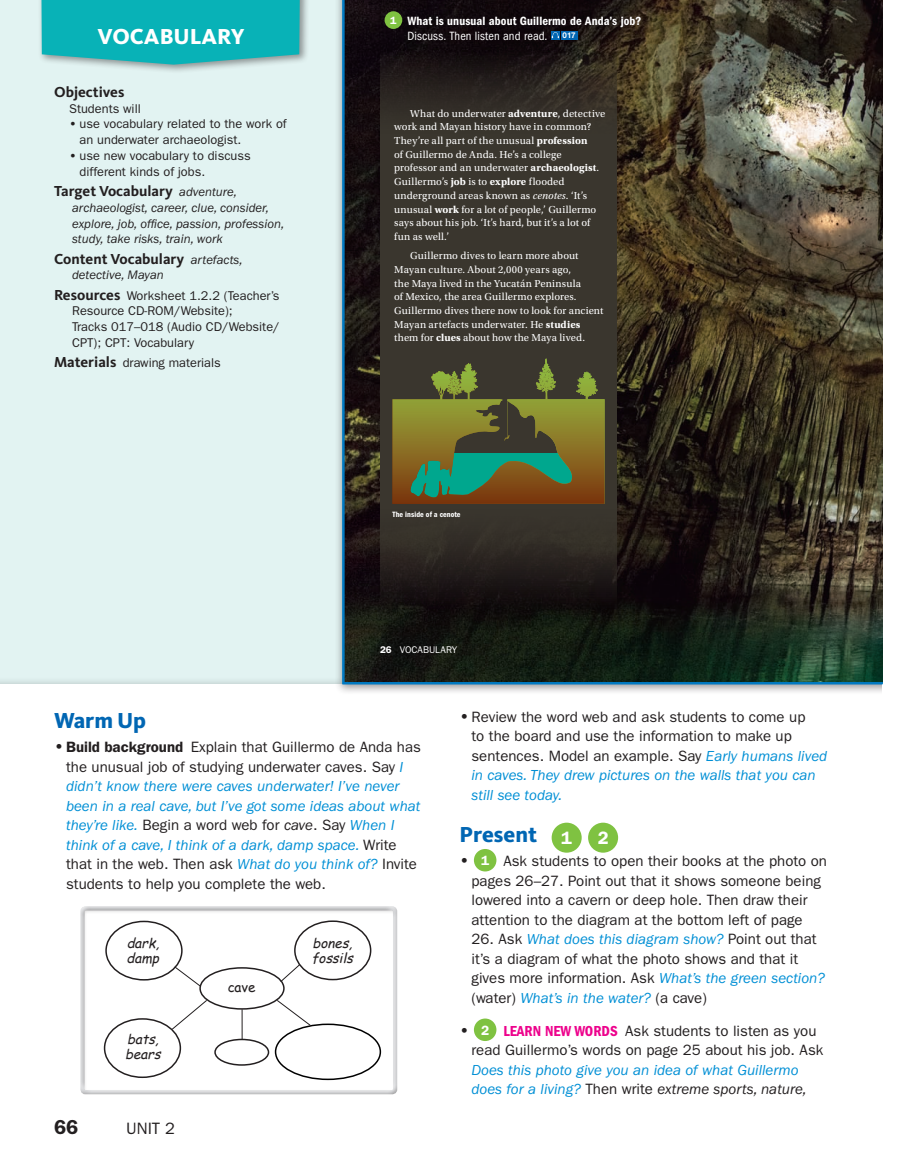
<style>
.page{position:relative;width:919px;height:1175px;background:#fff}
.page>*{position:absolute;margin:0;border:0;box-sizing:border-box;transform-origin:0 0}
.t1{font:800 22.5px "Kievit OT";color:#0166b3}
.t2{font:800 22.5px "Kievit OT";color:#fff}
.t3{font:600 20.25px "ITC Franklin Gothic Std";color:#231f20}
.t4{font:600 18px "ITC Franklin Gothic Std";color:#fff}
.t5{font:16.5px "ITC Franklin Gothic Std";color:#231f20}
.t6{font:15px/19.5px "ITC Franklin Gothic Std";color:#231f20}
.t7{font:italic 15px/19.5px "ITC Franklin Gothic Std";color:#008fd5}
.t8{font:700 15px "Kievit OT";color:#231f20}
.t9{font:italic 13.5px/15px "Comic Sans MS";color:#231f20}
.t10{font:13.5px "Comic Sans MS";color:#231f20}
.t11{font:12.75px/15.8px "ITC Franklin Gothic Std";color:#231f20}
.t12{font:italic 12.75px/15.8px "ITC Franklin Gothic Std";color:#231f20}
.t13{font:12.45px/15px "ITC Franklin Gothic Std Dm Cd";letter-spacing:.005em;color:#fff}
.t14{font:10.65px/13.6px "Utopia Std";letter-spacing:.01em;color:#fff}
.t15{font:600 10.65px "ITC Franklin Gothic Std";color:#fff}
.t16{font:9.75px "ITC Franklin Gothic Std";color:#fff}
.t17{font:7.95px "ITC Franklin Gothic Std Dm Cd";letter-spacing:.01em;color:#fff}
.s1{font-weight:600}
.s2{font-family:"ITC Franklin Gothic Std";font-weight:400;font-style:italic;font-size:12.75px}
.s3{font-style:italic}
.s4{font-family:"Kievit OT";font-weight:700;font-size:15px}
.s5{font-family:"ITC Franklin Gothic Std";font-stretch:condensed}
.s6{font-family:"Helvetica Neue LT Std";font-weight:700;font-size:7.95px}
.s7{font-weight:700}
.s8{font-weight:600;color:#231f20}
.s9{font-weight:600;font-style:normal;font-size:16.5px;color:#231f20}
.s10{font-weight:600;font-style:normal;color:#231f20}
.s11{font-style:normal;color:#231f20}
.s12{color:#231f20}
.s13{font-weight:600;font-size:16.5px}
.s14{font-style:italic;color:#008fd5}
.s15{font-family:"ITC Franklin Gothic Std";font-weight:600;font-size:18px;color:#fff}
.s16{font-weight:600;font-size:13.5px;color:#fff}
.s17{font-family:"ITC Franklin Gothic Std Dm Cd";color:#ed028c}
</style>
<div class="page">
<div style="left:0;top:0;width:334px;height:676px;background:#e2f3f2"></div>
<div style="left:334px;top:0;width:584px;height:695px;background:#231f20;opacity:.45"></div>
<div style="left:882px;top:0;width:36px;height:712px;background:#fff"></div>
<svg style="left:341px;top:0;width:542px;height:685px;background:#383629"></svg>
<div style="left:38px;top:0;width:271px;height:74px;background:#231f20;opacity:.45"></div>
<svg style="left:41px;top:0;width:259px;height:65px;background:#17b3b8"></svg>
<div style="left:78px;top:904px;width:321px;height:191px;background:#231f20;opacity:.5"></div>
<div style="left:200px;top:968px;width:84px;height:41px;background:#fff;border-radius:50%"></div>
<div style="left:199px;top:967px;width:85px;height:42px;border:2px solid #231f20;border-radius:50%"></div>
<div style="left:275px;top:1024px;width:105px;height:55px;background:#fff;border-radius:50%"></div>
<div style="left:275px;top:1023px;width:106px;height:57px;border:2px solid #000;border-radius:50%"></div>
<div style="left:104px;top:1019px;width:76px;height:58px;background:#fff;border-radius:50%"></div>
<div style="left:104px;top:1018px;width:77px;height:60px;border:2px solid #231f20;border-radius:50%"></div>
<div style="left:551px;top:822px;width:30px;height:30px;background:#7fc241;border-radius:50%"></div>
<div style="left:588px;top:822px;width:30px;height:30px;background:#7fc241;border-radius:50%"></div>
<div style="left:473px;top:849px;width:23px;height:22px;background:#7fc241;border-radius:50%"></div>
<div style="left:473px;top:1018px;width:23px;height:23px;background:#7fc241;border-radius:50%"></div>
<div style="left:106px;top:921px;width:76px;height:58px;background:#fff;border-radius:50%"></div>
<div style="left:105px;top:920px;width:77px;height:60px;border:2px solid #231f20;border-radius:50%"></div>
<div style="left:295px;top:921px;width:75px;height:58px;background:#fff;border-radius:50%"></div>
<div style="left:294px;top:920px;width:77px;height:60px;border:2px solid #231f20;border-radius:50%"></div>
<div style="left:215px;top:1039px;width:53px;height:26px;background:#fff;border-radius:50%"></div>
<div style="left:214px;top:1038px;width:55px;height:27px;border:2px solid #231f20;border-radius:50%"></div>
<svg style="left:279px;top:963px;width:22px;height:19px"></svg>
<svg style="left:276px;top:999px;width:36px;height:27px"></svg>
<svg style="left:174px;top:965px;width:27px;height:22px"></svg>
<svg style="left:171px;top:999px;width:37px;height:31px"></svg>
<hr style="left:241px;top:1009px;width:1px;height:30px;background:#231f20">
<p class="t2" style="left:98px;top:23px;width:148px">VOCABULARY</p>
<p class="t8" style="left:54px;top:84px;width:72px">Objectives</p>
<p class="t11" style="left:69px;top:101px;width:73px">Students will</p>
<p class="t11" style="left:80px;top:116px;width:208px;text-indent:-11px"><span class="s1">•</span> use vocabulary related to the work of an underwater archaeologist.</p>
<p class="t11" style="left:80px;top:148px;width:172px;text-indent:-11px"><span class="s1">•</span> use new vocabulary to discuss different kinds of jobs.</p>
<p class="t8" style="left:54px;top:182px;width:184px">Target Vocabulary <span class="s2">adventure,</span></p>
<p class="t12" style="left:72px;top:200px;width:213px">archaeologist, career, clue, consider, explore, job, office, passion, profession, study, take risks, train, work</p>
<p class="t8" style="left:54px;top:250px;width:190px">Content Vocabulary <span class="s2">artefacts,</span></p>
<p class="t11" style="left:54px;top:265px;width:227px;line-height:20.2px;text-indent:18px"><span class="s3">detective, Mayan<br></span><span class="s4">Resources</span> Worksheet 1.2.2 (Teacher’s</p>
<p class="t11" style="left:72px;top:303px;width:209px">Resource CD-ROM/Website);<br>Tracks 017–018 (Audio CD/Website/<br>CPT); CPT: Vocabulary</p>
<p class="t11" style="left:54px;top:355px;width:168px"><span class="s4">Materials</span> drawing materials</p>
<p class="t15" style="left:390px;top:14px;width:8px">1</p>
<p class="t13" style="left:407px;top:13px;width:235px">What is unusual about Guillermo de Anda’s job?<br><span class="s5">Discuss. Then listen and read.</span> <span class="s6">017</span></p>
<p class="t14" style="left:394px;top:106px;width:213px;text-indent:16px">What do underwater <span class="s7">adventure</span>, detective work and Mayan history have in common?<br>They’re all part of the unusual <span class="s7">profession<br></span>of Guillermo de Anda. He’s a college professor and an underwater <span class="s7">archaeologist</span>.<br>Guillermo’s <span class="s7">job</span> is to <span class="s7">explore</span> flooded underground areas known as <span class="s3">cenotes</span>. ‘It’s unusual <span class="s7">work</span> for a lot of people,’ Guillermo says about his job. ‘It’s hard, but it’s a lot of fun as well.’</p>
<p class="t14" style="left:394px;top:249px;width:210px;text-indent:16px">Guillermo dives to learn more about Mayan culture. About 2,000 years ago,<br>the Maya lived in the Yucatán Peninsula<br>of Mexico, the area Guillermo explores.<br>Guillermo dives there now to look for ancient Mayan artefacts underwater. He <span class="s7">studies </span>them for <span class="s7">clues</span> about how the Maya lived.</p>
<p class="t17" style="left:392px;top:510px;width:70px">The inside of a cenote</p>
<p class="t16" style="left:380px;top:644px;width:79px"><span class="s8">26</span> Vocabulary</p>
<p class="t1" style="left:54px;top:707px;width:93px">Warm Up</p>
<p class="t7" style="left:66px;top:738px;width:356px;text-indent:-12px"><span class="s9">•</span> <span class="s10">Build background</span> <span class="s11">Explain that Guillermo de Anda has the unusual job of studying underwater caves. Say</span> I didn’t know there were caves underwater! I’ve never been in a real cave, but I’ve got some ideas about what they’re like. <span class="s11">Begin a word web for</span> <span class="s12">cave</span><span class="s11">. Say</span> When I think of a cave, I think of a dark, damp space. <span class="s11">Write that in the web. Then ask</span> What do you think of? <span class="s11">Invite students to help you complete the web.</span></p>
<p class="t9" style="left:126px;top:935px;width:38px">dark, damp</p>
<p class="t9" style="left:311px;top:935px;width:46px">bones, fossils</p>
<p class="t9" style="left:125px;top:1031px;width:41px">bats, bears</p>
<p class="t3" style="left:54px;top:1115px;width:26px">66</p>
<p class="t5" style="left:126px;top:1119px;width:50px">UNIT 2</p>
<p class="t10" style="left:227px;top:977px;width:29px">cave</p>
<p class="t6" style="left:471px;top:707px;width:357px;text-indent:-12px"><span class="s13">•</span> Review the word web and ask students to come up<br>to the board and use the information to make up sentences. Model an example. Say <span class="s14">Early humans lived in caves. They drew pictures on the walls that you can still see today.</span></p>
<p class="t1" style="left:459px;top:821px;width:114px">Present <span class="s15">1</span></p>
<p class="t4" style="left:597px;top:827px;width:12px">2</p>
<p class="t6" style="left:471px;top:851px;width:357px;text-indent:-12px"><span class="s13">•</span> <span class="s16">1</span> Ask students to open their books at the photo on pages 26–27. Point out that it shows someone being lowered into a cavern or deep hole. Then draw their attention to the diagram at the bottom left of page</p>
<p class="t6" style="left:471px;top:929px;width:355px">26. Ask <span class="s14">What does this diagram show?</span> Point out that it’s a diagram of what the photo shows and that it gives more information. Ask <span class="s14">What’s the green section? </span>(water) <span class="s14">What’s in the water?</span> (a cave)</p>
<p class="t6" style="left:471px;top:1021px;width:353px;text-indent:-12px"><span class="s13">•</span> <span class="s16">2</span> <span class="s17">LEARN NEW WORDS</span> Ask students to listen as you read Guillermo’s words on page 25 about his job. Ask <span class="s14">Does this photo give you an idea of what Guillermo does for a living?</span> Then write <span class="s3">extreme sports, nature,</span></p>
</div>
